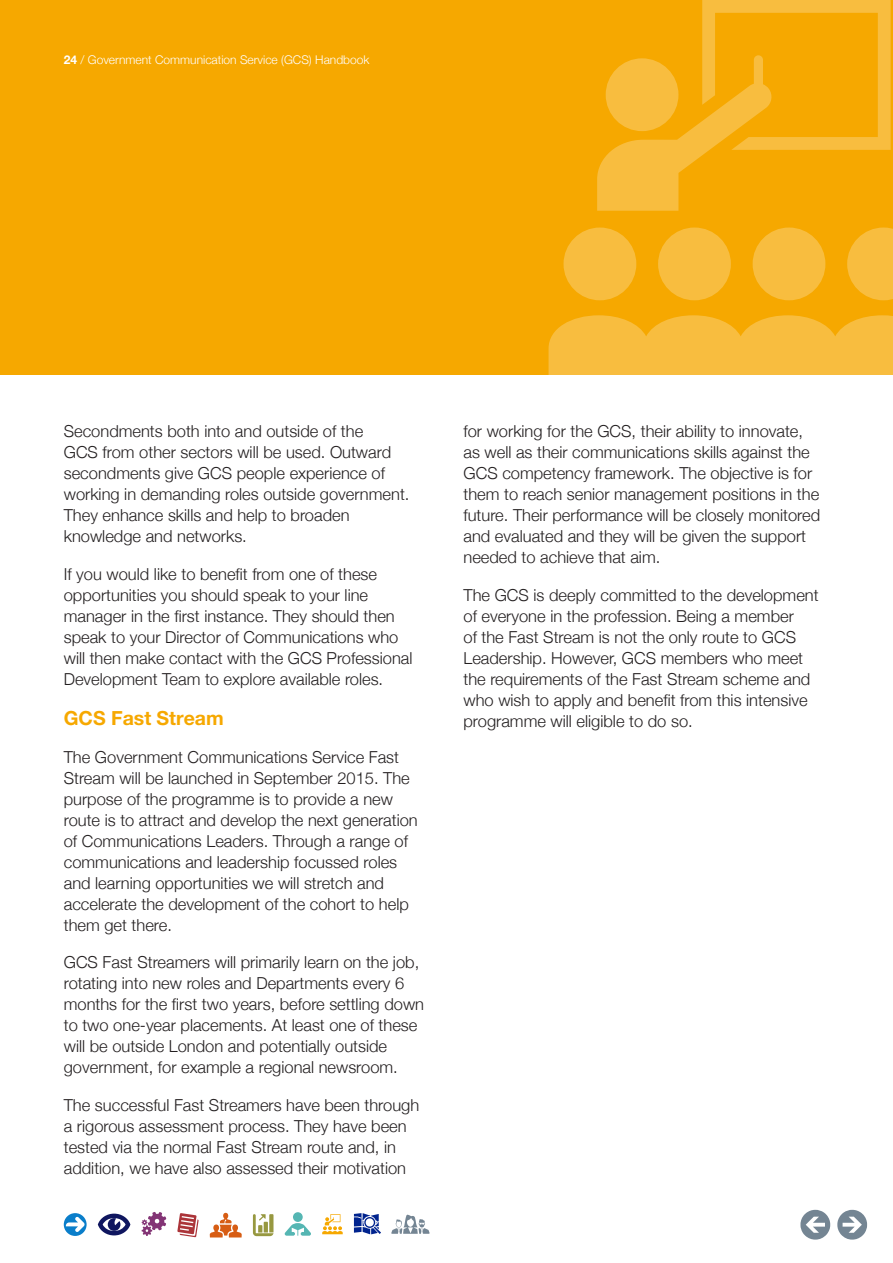
<style>
.page{position:relative;width:893px;height:1263px;background:#fff}
.page>*{position:absolute;margin:0;border:0;box-sizing:border-box;transform-origin:0 0}
.t1{font:700 19.5px "Helvetica Neue LT Pro";color:#f6a800}
.t2{font:300 16.5px/21px "Helvetica Neue";color:#231f20}
.t3{font:300 12px "Helvetica Neue";color:#fff}
.s1{font-weight:700}
</style>
<div class="page">
<div style="left:0;top:0;width:893px;height:374px;background:#f6a800"></div>
<svg style="left:64px;top:1213px;width:23px;height:23px"></svg>
<svg style="left:98px;top:1213px;width:32px;height:22px"></svg>
<svg style="left:142px;top:1212px;width:24px;height:24px"></svg>
<svg style="left:177px;top:1213px;width:22px;height:24px"></svg>
<div style="left:293px;top:1212px;width:10px;height:10px;background:#55b6b3;border-radius:50%"></div>
<svg style="left:285px;top:1223px;width:26px;height:13px"></svg>
<svg style="left:253px;top:1214px;width:20px;height:22px"></svg>
<svg style="left:322px;top:1214px;width:21px;height:20px"></svg>
<svg style="left:391px;top:1214px;width:38px;height:20px"></svg>
<svg style="left:354px;top:1213px;width:27px;height:21px"></svg>
<svg style="left:210px;top:1213px;width:32px;height:24px"></svg>
<svg style="left:597px;top:0;width:294px;height:211px"></svg>
<div style="left:563px;top:227px;width:73px;height:73px;background:#f8bd3f;border-radius:50%"></div>
<div style="left:658px;top:227px;width:73px;height:73px;background:#f8bd3f;border-radius:50%"></div>
<div style="left:753px;top:227px;width:72px;height:73px;background:#f8bd3f;border-radius:50%"></div>
<svg style="left:847px;top:227px;width:46px;height:73px"></svg>
<svg style="left:549px;top:315px;width:344px;height:60px;background:#f7ba38"></svg>
<svg style="left:837px;top:1210px;width:30px;height:29px"></svg>
<svg style="left:800px;top:1210px;width:30px;height:29px"></svg>
<p class="t3" style="left:64px;top:50px;width:307px"><span class="s1">24</span> / Government Communication Service (GCS) Handbook</p>
<p class="t2" style="left:64px;top:420px;width:347px">Secondments both into and outside of the<br>GCS from other sectors will be used. Outward secondments give GCS people experience of working in demanding roles outside government.<br>They enhance skills and help to broaden knowledge and networks.</p>
<p class="t2" style="left:64px;top:562px;width:350px">If you would like to benefit from one of these opportunities you should speak to your line manager in the first instance. They should then speak to your Director of Communications who will then make contact with the GCS Professional Development Team to explore available roles.</p>
<p class="t1" style="left:64px;top:706px;width:161px">GCS Fast Stream</p>
<p class="t2" style="left:64px;top:745px;width:355px">The Government Communications Service Fast Stream will be launched in September 2015. The purpose of the programme is to provide a new route is to attract and develop the next generation of Communications Leaders. Through a range of communications and leadership focussed roles and learning opportunities we will stretch and accelerate the development of the cohort to help them get there.</p>
<p class="t2" style="left:64px;top:951px;width:362px">GCS Fast Streamers will primarily learn on the job, rotating into new roles and Departments every 6 months for the first two years, before settling down to two one-year placements. At least one of these will be outside London and potentially outside government, for example a regional newsroom.</p>
<p class="t2" style="left:64px;top:1093px;width:357px">The successful Fast Streamers have been through a rigorous assessment process. They have been tested via the normal Fast Stream route and, in addition, we have also assessed their motivation</p>
<p class="t2" style="left:463px;top:420px;width:358px">for working for the GCS, their ability to innovate, as well as their communications skills against the GCS competency framework. The objective is for them to reach senior management positions in the future. Their performance will be closely monitored and evaluated and they will be given the support needed to achieve that aim.</p>
<p class="t2" style="left:463px;top:583px;width:357px">The GCS is deeply committed to the development of everyone in the profession. Being a member<br>of the Fast Stream is not the only route to GCS Leadership. However, GCS members who meet the requirements of the Fast Stream scheme and who wish to apply and benefit from this intensive programme will eligible to do so.</p>
</div>
